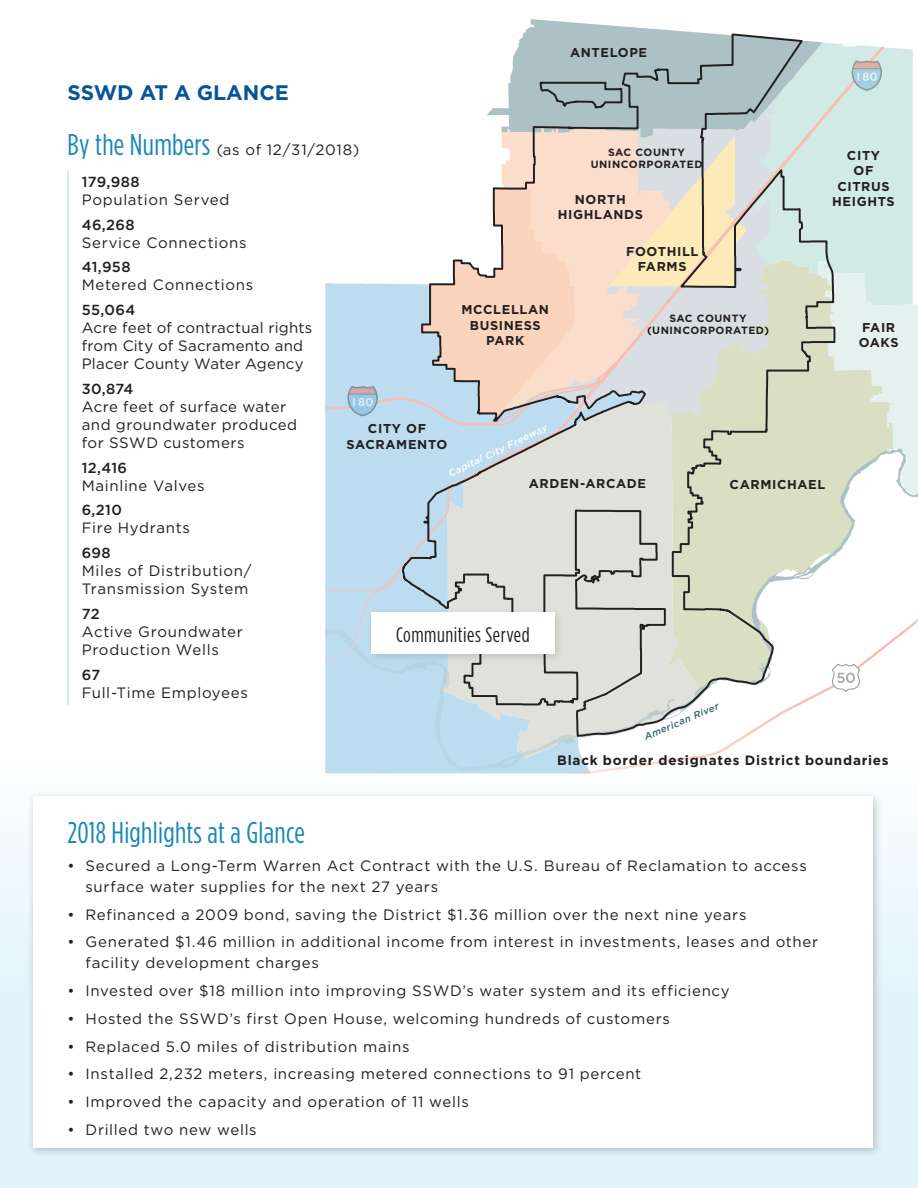
<style>
.page{position:relative;width:918px;height:1188px;background:#fff}
.page>*{position:absolute;margin:0;border:0;box-sizing:border-box;transform-origin:0 0}
.t1{font:30px "Gotham Condensed";letter-spacing:.01em;color:#1886b7}
.t2{font:21px "Gotham Condensed";letter-spacing:.025em;color:#231f20}
.t3{font:700 21px "Gotham";color:#075596}
.t4{font:15px/18px "Gotham";letter-spacing:.045em;color:#231f20}
.t5{font:15px/18px "Gotham";letter-spacing:.015em;color:#231f20}
.t6{font:500 14.55px "Gotham";letter-spacing:.025em;color:#231f20}
.t7{font:700 13.5px "Gotham";letter-spacing:.055em;color:#231f20}
.t8{font:700 12.75px/15.5px "Gotham";letter-spacing:.05em;color:#231f20;text-align:center}
.t9{font:700 10.5px/12.6px "Gotham";letter-spacing:.05em;color:#231f20;text-align:center}
.t10{font:italic 500 9.6px "Gotham";color:#fff}
.t11{font:italic 500 9.6px "Gotham";color:#316371}
.s1{font-family:"Gotham Condensed";font-size:30px;color:#1886b7}
</style>
<div class="page">
<div style="left:0;top:0;width:918px;height:1188px;background:linear-gradient(to bottom,#fff,#e6f6fb)"></div>
<div style="left:27px;top:791px;width:856px;height:367px;background:#231f20;opacity:.25"></div>
<div style="left:33px;top:797px;width:840px;height:351px;background:#fff"></div>
<svg style="left:325px;top:45px;width:593px;height:728px"></svg>
<hr style="left:68px;top:170px;width:1px;height:535px;background:#a1ddf7">
<svg style="left:401px;top:32px;width:435px;height:706px"></svg>
<svg style="left:831px;top:663px;width:30px;height:30px"></svg>
<svg style="left:347px;top:385px;width:32px;height:32px"></svg>
<svg style="left:422px;top:19px;width:496px;height:475px;background:#dadcd3"></svg>
<div style="left:365px;top:606px;width:200px;height:58px;background:#231f20;opacity:.15"></div>
<div style="left:371px;top:612px;width:184px;height:42px;background:#fff"></div>
<p class="t8" style="left:570px;top:45px;width:79px">ANTELOPE</p>
<h2 class="t3" style="left:68px;top:81px;width:223px">SSWD AT A GLANCE</h2>
<p class="t4" style="left:68px;top:140px;width:293px"><span class="s1">By the Numbers</span> (as of 12/31/2018)</p>
<p class="t6" style="left:82px;top:173px;width:59px">179,988</p>
<p class="t4" style="left:82px;top:190px;width:149px">Population Served</p>
<p class="t6" style="left:82px;top:216px;width:54px">46,268</p>
<p class="t4" style="left:82px;top:233px;width:166px">Service Connections</p>
<p class="t6" style="left:82px;top:259px;width:50px">41,958</p>
<p class="t4" style="left:82px;top:276px;width:173px">Metered Connections</p>
<p class="t6" style="left:82px;top:302px;width:55px">55,064</p>
<p class="t5" style="left:82px;top:318px;width:232px">Acre feet of contractual rights from City of Sacramento and<br>Placer County Water Agency</p>
<p class="t6" style="left:82px;top:380px;width:53px">30,874</p>
<p class="t4" style="left:82px;top:397px;width:217px">Acre feet of surface water and groundwater produced for SSWD customers</p>
<p class="t6" style="left:82px;top:459px;width:47px">12,416</p>
<p class="t4" style="left:82px;top:476px;width:124px">Mainline Valves</p>
<p class="t6" style="left:82px;top:502px;width:42px">6,210</p>
<p class="t4" style="left:82px;top:519px;width:110px">Fire Hydrants</p>
<p class="t6" style="left:82px;top:545px;width:30px">698</p>
<p class="t4" style="left:82px;top:561px;width:171px">Miles of Distribution/<br>Transmission System</p>
<p class="t6" style="left:82px;top:605px;width:19px">72</p>
<p class="t4" style="left:82px;top:622px;width:163px">Active Groundwater<br>Production Wells</p>
<p class="t6" style="left:82px;top:666px;width:20px">67</p>
<p class="t4" style="left:82px;top:683px;width:168px">Full-Time Employees</p>
<p class="t9" style="left:591px;top:146px;width:113px">SAC COUNTY<br>UNINCORPORATED</p>
<p class="t8" style="left:558px;top:191px;width:87px">NORTH<br>HIGHLANDS</p>
<p class="t8" style="left:626px;top:243px;width:74px">FOOTHILL<br>FARMS</p>
<p class="t8" style="left:462px;top:302px;width:89px">MCCLELLAN<br>BUSINESS<br>PARK</p>
<p class="t9" style="left:647px;top:312px;width:123px">SAC COUNTY (UNINCORPORATED)</p>
<p class="t8" style="left:347px;top:421px;width:102px">CITY OF<br>SACRAMENTO</p>
<p class="t10" style="left:447px;top:469px;width:110px;rotate:-26deg">Capital City Freeway</p>
<p class="t8" style="left:529px;top:475px;width:119px">ARDEN-ARCADE</p>
<p class="t8" style="left:730px;top:476px;width:97px">CARMICHAEL</p>
<h2 class="t2" style="left:396px;top:623px;width:135px">Communities Served</h2>
<p class="t11" style="left:643px;top:732px;width:81px;rotate:-23deg">American River</p>
<p class="t8" style="left:832px;top:147px;width:64px">CITY<br>OF<br>CITRUS<br>HEIGHTS</p>
<p class="t8" style="left:859px;top:319px;width:41px;text-align:left">FAIR<br>OAKS</p>
<p class="t7" style="left:557px;top:752px;width:333px">Black border designates District boundaries</p>
<h1 class="t1" style="left:68px;top:816px;width:239px">2018 Highlights at a Glance</h1>
<p class="t4" style="left:86px;top:855px;width:723px;line-height:21px;text-indent:-18px">• Secured a Long-Term Warren Act Contract with the U.S. Bureau of Reclamation to access surface water supplies for the next 27 years</p>
<p class="t4" style="left:68px;top:905px;width:680px">• Refinanced a 2009 bond, saving the District $1.36 million over the next nine years</p>
<p class="t4" style="left:86px;top:931px;width:734px;line-height:21px;text-indent:-18px">• Generated $1.46 million in additional income from interest in investments, leases and other facility development charges</p>
<p class="t4" style="left:68px;top:981px;width:664px">• Invested over $18 million into improving SSWD’s water system and its efficiency</p>
<p class="t4" style="left:68px;top:1009px;width:604px">• Hosted the SSWD’s first Open House, welcoming hundreds of customers</p>
<p class="t4" style="left:68px;top:1037px;width:344px">• Replaced 5.0 miles of distribution mains</p>
<p class="t4" style="left:68px;top:1065px;width:575px">• Installed 2,232 meters, increasing metered connections to 91 percent</p>
<p class="t4" style="left:68px;top:1092px;width:403px">• Improved the capacity and operation of 11 wells</p>
<p class="t4" style="left:68px;top:1120px;width:191px">• Drilled two new wells</p>
</div>
